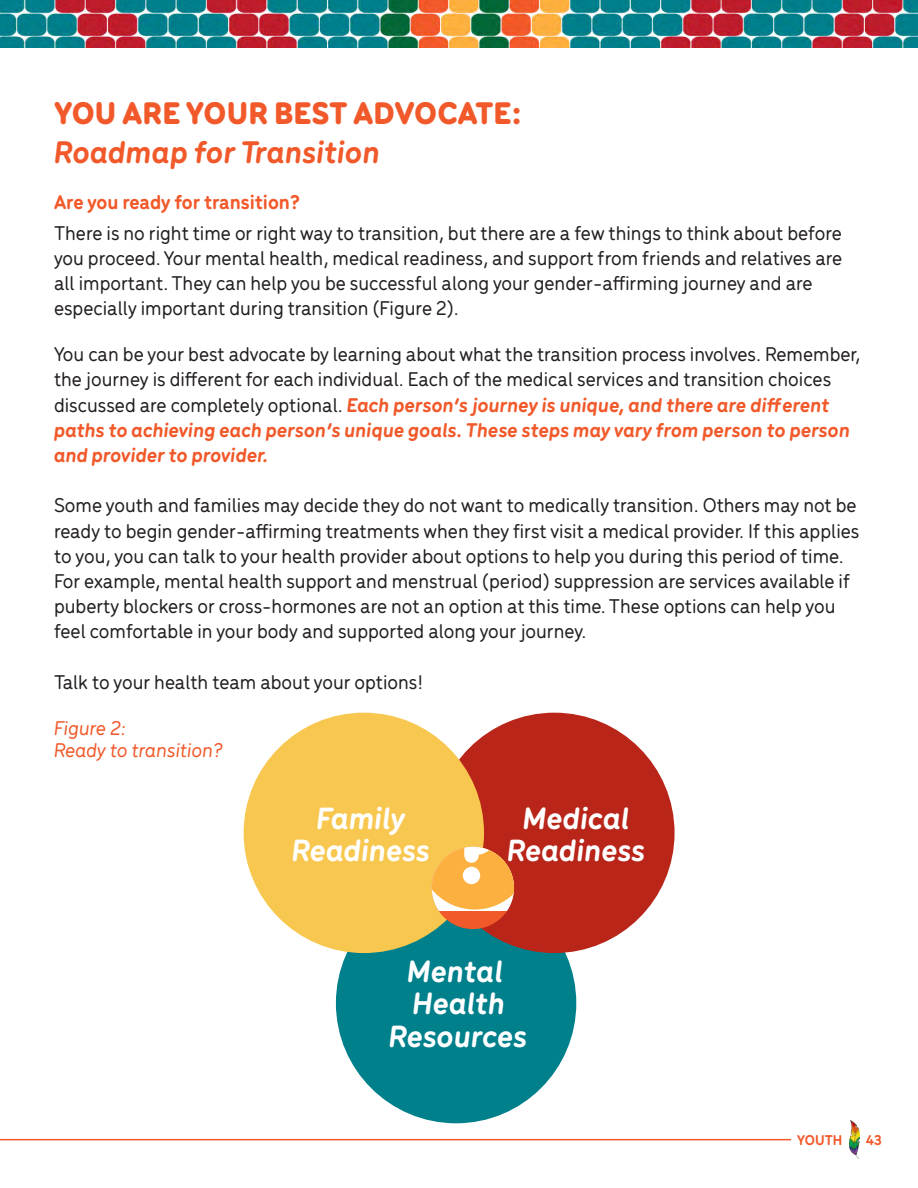
<style>
.page{position:relative;width:918px;height:1188px;background:#fff}
.page>*{position:absolute;margin:0;border:0;box-sizing:border-box;transform-origin:0 0}
.t1{font:900 96.9px "Menco";color:#fff}
.t2{font:900 33px "Menco";letter-spacing:.01em;color:#f1592a}
.t3{font:italic 700 33px "Menco";color:#f1592a}
.t4{font:italic 700 32.4px "Menco";color:#fff}
.t5{font:500 21px/25.2px "Menco";color:#231f20}
.t6{font:italic 500 21px "Menco";color:#f1592a}
.t7{font:700 21px "Menco";color:#f1592a}
.t8{font:700 15px "Menco";letter-spacing:.01em;color:#f1592a}
.s1{font-weight:700;font-style:italic;color:#f1592a}
</style>
<div class="page">
<img style="left:0;top:0;width:918px;height:48px">
<img style="left:849px;top:1121px;width:10px;height:37px">
<hr style="left:0;top:1139px;width:791px;height:1px;background:#f1592a">
<div style="left:336px;top:883px;width:240px;height:240px;background:#00808b;border-radius:50%"></div>
<div style="left:434px;top:713px;width:241px;height:240px;background:#b92519;border-radius:50%"></div>
<div style="left:244px;top:713px;width:240px;height:240px;background:#f8c74f;border-radius:50%"></div>
<div style="left:432px;top:847px;width:82px;height:82px;background:#f1592a;border-radius:50%"></div>
<svg style="left:432px;top:847px;width:82px;height:63px;background:#f6ad4e"></svg>
<p class="t2" style="left:54px;top:88px;width:469px">YOU ARE YOUR BEST ADVOCATE:</p>
<p class="t3" style="left:54px;top:128px;width:327px">Roadmap for Transition</p>
<p class="t7" style="left:54px;top:187px;width:247px">Are you ready for transition?</p>
<p class="t5" style="left:54px;top:219px;width:790px">There is no right time or right way to transition, but there are a few things to think about before you proceed. Your mental health, medical readiness, and support from friends and relatives are all important. They can help you be successful along your gender-affirming journey and are especially important during transition (Figure 2).</p>
<p class="t5" style="left:54px;top:340px;width:808px">You can be your best advocate by learning about what the transition process involves. Remember, the journey is different for each individual. Each of the medical services and transition choices discussed are completely optional. <span class="s1">Each person’s journey is unique, and there are different paths to achieving each person’s unique goals. These steps may vary from person to person and provider to provider.</span></p>
<p class="t5" style="left:54px;top:492px;width:807px">Some youth and families may decide they do not want to medically transition. Others may not be ready to begin gender-affirming treatments when they first visit a medical provider. If this applies to you, you can talk to your health provider about options to help you during this period of time.<br>For example, mental health support and menstrual (period) suppression are services available if puberty blockers or cross-hormones are not an option at this time. These options can help you feel comfortable in your body and supported along your journey.</p>
<p class="t5" style="left:54px;top:668px;width:370px">Talk to your health team about your options!</p>
<p class="t6" style="left:54px;top:713px;width:74px">Figure 2:</p>
<p class="t6" style="left:54px;top:735px;width:170px">Ready to transition?</p>
<p class="t4" style="left:317px;top:794px;width:90px">Family</p>
<p class="t4" style="left:292px;top:827px;width:140px">Readiness</p>
<p class="t1" style="left:452px;top:778px;width:47px">?</p>
<p class="t4" style="left:523px;top:794px;width:108px">Medical</p>
<p class="t4" style="left:507px;top:827px;width:140px">Readiness</p>
<p class="t4" style="left:407px;top:947px;width:97px">Mental</p>
<p class="t4" style="left:412px;top:980px;width:94px">Health</p>
<p class="t4" style="left:389px;top:1012px;width:140px">Resources</p>
<p class="t8" style="left:797px;top:1129px;width:47px">YOUTH</p>
<p class="t8" style="left:866px;top:1129px;width:18px">43</p>
</div>
